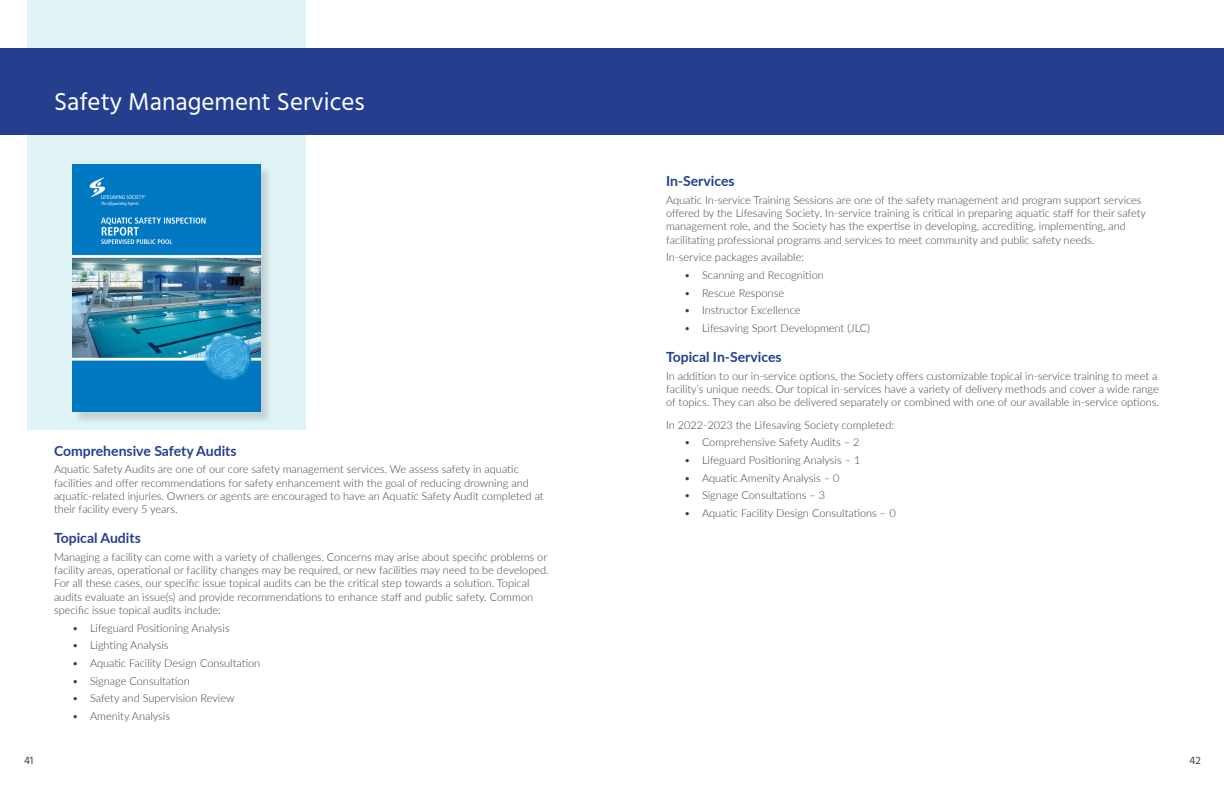
<style>
.page{position:relative;width:1224px;height:792px;background:#fff}
.page>*{position:absolute;margin:0;border:0;box-sizing:border-box;transform-origin:0 0}
.Header_1{font:25px "Hind";color:#fff}
.Paragraph_Style_1{font:700 14px "Lato";color:#253f8e}
.Paragraph_Style_1-2{font:300 11px/13.2px "Lato";color:#3e3e3f}
.t1{font:11px "Hind";color:#3e3e3f}
</style>
<div class="page">
<div style="left:27px;top:0;width:279px;height:430px;background:#dff2f5"></div>
<div style="left:0;top:48px;width:1224px;height:86px;background:#253f8e"></div>
<div style="left:74px;top:166px;width:199px;height:258px;background:#231f20;opacity:.15"></div>
<img style="left:72px;top:165px;width:188px;height:247px">
<p class="Header_1" style="left:54px;top:85px;width:312px">Safety Management Services</p>
<p class="Paragraph_Style_1" style="left:54px;top:440px;width:184px">Comprehensive Safety Audits</p>
<p class="Paragraph_Style_1-2" style="left:54px;top:462px;width:491px">Aquatic Safety Audits are one of our core safety management services. We assess safety in aquatic facilities and offer recommendations for safety enhancement with the goal of reducing drowning and aquatic-related injuries. Owners or agents are encouraged to have an Aquatic Safety Audit completed at their facility every 5 years.</p>
<p class="Paragraph_Style_1" style="left:54px;top:528px;width:88px">Topical Audits</p>
<p class="Paragraph_Style_1-2" style="left:54px;top:550px;width:496px">Managing a facility can come with a variety of challenges. Concerns may arise about specific problems or facility areas, operational or facility changes may be required, or new facilities may need to be developed.<br>For all these cases, our specific issue topical audits can be the critical step towards a solution. Topical audits evaluate an issue(s) and provide recommendations to enhance staff and public safety. Common specific issue topical audits include:</p>
<p class="Paragraph_Style_1-2" style="left:72px;top:621px;width:159px">• Lifeguard Positioning Analysis</p>
<p class="Paragraph_Style_1-2" style="left:72px;top:638px;width:98px">• Lighting Analysis</p>
<p class="Paragraph_Style_1-2" style="left:72px;top:656px;width:190px">• Aquatic Facility Design Consultation</p>
<p class="Paragraph_Style_1-2" style="left:72px;top:674px;width:119px">• Signage Consultation</p>
<p class="Paragraph_Style_1-2" style="left:72px;top:691px;width:164px">• Safety and Supervision Review</p>
<p class="Paragraph_Style_1-2" style="left:72px;top:709px;width:100px">• Amenity Analysis</p>
<p class="Paragraph_Style_1" style="left:666px;top:171px;width:70px">In-Services</p>
<p class="Paragraph_Style_1-2" style="left:666px;top:193px;width:482px">Aquatic In-service Training Sessions are one of the safety management and program support services offered by the Lifesaving Society. In-service training is critical in preparing aquatic staff for their safety management role, and the Society has the expertise in developing, accrediting, implementing, and facilitating professional programs and services to meet community and public safety needs.</p>
<p class="Paragraph_Style_1-2" style="left:666px;top:250px;width:140px">In-service packages available:</p>
<p class="Paragraph_Style_1-2" style="left:684px;top:268px;width:141px">• Scanning and Recognition</p>
<p class="Paragraph_Style_1-2" style="left:684px;top:286px;width:102px">• Rescue Response</p>
<p class="Paragraph_Style_1-2" style="left:684px;top:303px;width:118px">• Instructor Excellence</p>
<p class="Paragraph_Style_1-2" style="left:684px;top:321px;width:188px">• Lifesaving Sport Development (JLC)</p>
<p class="Paragraph_Style_1" style="left:666px;top:347px;width:117px">Topical In-Services</p>
<p class="Paragraph_Style_1-2" style="left:666px;top:369px;width:495px">In addition to our in-service options, the Society offers customizable topical in-service training to meet a facility’s unique needs. Our topical in-services have a variety of delivery methods and cover a wide range of topics. They can also be delivered separately or combined with one of our available in-service options.</p>
<p class="Paragraph_Style_1-2" style="left:666px;top:418px;width:230px">In 2022-2023 the Lifesaving Society completed:</p>
<p class="Paragraph_Style_1-2" style="left:684px;top:435px;width:177px">• Comprehensive Safety Audits – 2</p>
<p class="Paragraph_Style_1-2" style="left:684px;top:453px;width:178px">• Lifeguard Positioning Analysis – 1</p>
<p class="Paragraph_Style_1-2" style="left:684px;top:471px;width:157px">• Aquatic Amenity Analysis – 0</p>
<p class="Paragraph_Style_1-2" style="left:684px;top:489px;width:143px">• Signage Consultations – 3</p>
<p class="Paragraph_Style_1-2" style="left:684px;top:506px;width:213px">• Aquatic Facility Design Consultations – 0</p>
<p class="t1" style="left:24px;top:753px;width:11px">41</p>
<p class="t1" style="left:1190px;top:753px;width:13px">42</p>
</div>
